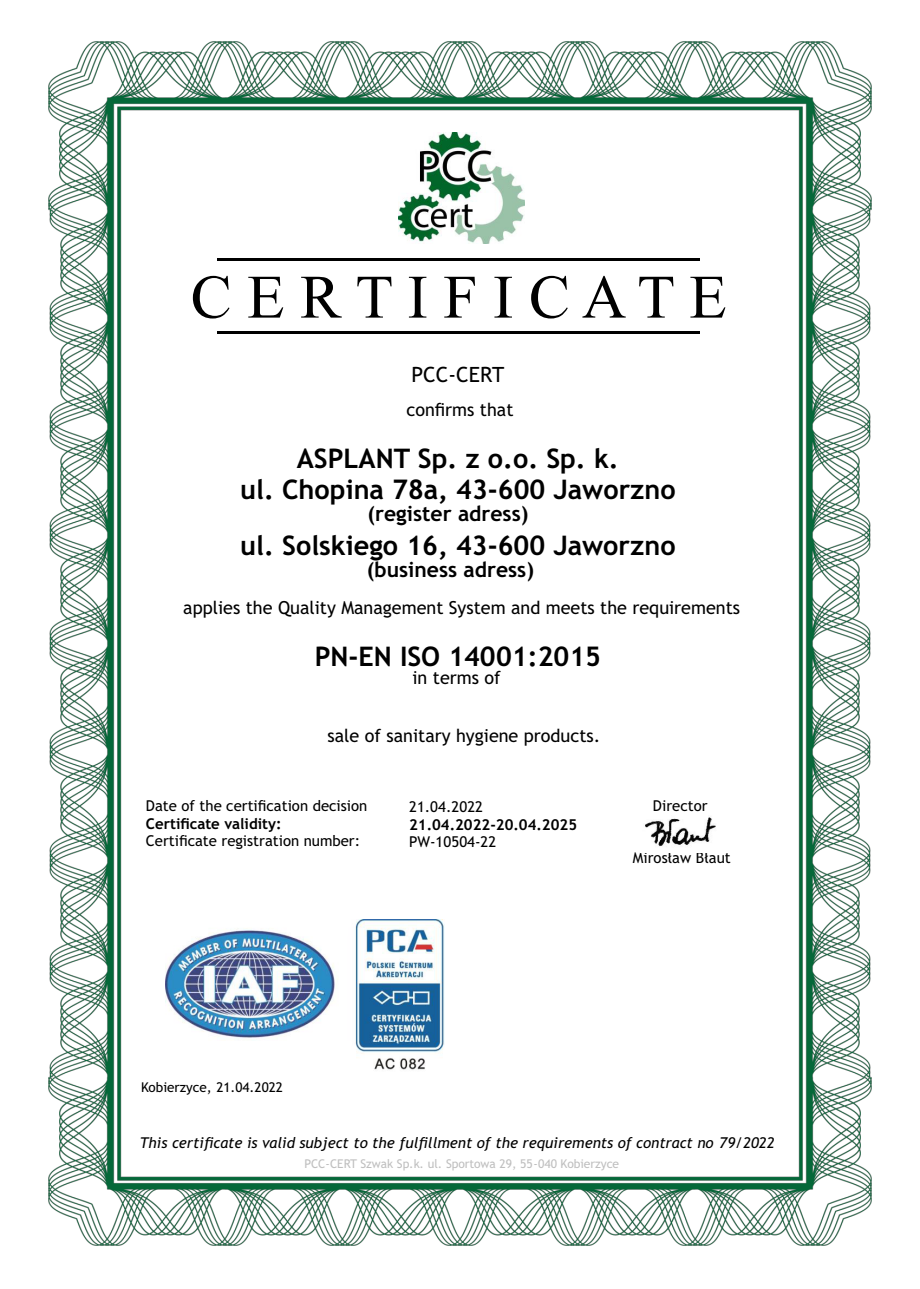
<style>
.page{position:relative;width:920px;height:1289px;background:#fff}
.page>*{position:absolute;margin:0;border:0;box-sizing:border-box;transform-origin:0 0}
.t1{font:61.5px "Times New Roman";color:#000}
.t2{font:700 27px/31.3px "Trebuchet MS";color:#000;text-align:center}
.t3{font:700 21px "Trebuchet MS";color:#000}
.t4{font:21px "Trebuchet MS";color:#000}
.t5{font:18px "Trebuchet MS";color:#000}
.t6{font:15px "Trebuchet MS";color:#000}
.t7{font:italic 15px "Trebuchet MS";color:#000}
.t8{font:700 15px "Trebuchet MS";color:#000}
.t9{font:13.5px "Trebuchet MS";color:#000}
.t10{font:12px "Trebuchet MS";color:#bfbfbf}
</style>
<div class="page">
<img style="left:48px;top:41px;width:824px;height:1205px">
<img style="left:399px;top:132px;width:125px;height:111px">
<hr style="left:217px;top:259px;width:482px;height:2px;background:#000">
<hr style="left:217px;top:331px;width:482px;height:3px;background:#000">
<img style="left:166px;top:919px;width:279px;height:153px">
<img style="left:640px;top:810px;width:82px;height:42px">
<h1 class="t1" style="left:190px;top:275px;width:537px">C E R T I F I C AT E</h1>
<p class="t4" style="left:411px;top:366px;width:94px">PCC-CERT</p>
<p class="t5" style="left:406px;top:402px;width:109px">confirms that</p>
<h2 class="t2" style="left:240px;top:445px;width:437px">ASPLANT Sp. z o.o. Sp. k.<br>ul. Chopina 78a, 43-600 Jaworzno</h2>
<h2 class="t2" style="left:240px;top:532px;width:437px">ul. Solskiego 16, 43-600 Jaworzno</h2>
<p class="t3" style="left:367px;top:505px;width:163px">(register adress)</p>
<p class="t3" style="left:367px;top:562px;width:169px">(business adress)</p>
<p class="t5" style="left:183px;top:601px;width:558px">applies the Quality Management System and meets the requirements</p>
<h2 class="t2" style="left:315px;top:643px;width:288px">PN-EN ISO 14001:2015</h2>
<p class="t5" style="left:412px;top:671px;width:90px">in terms of</p>
<p class="t5" style="left:327px;top:728px;width:274px">sale of sanitary hygiene products.</p>
<p class="t6" style="left:146px;top:800px;width:223px">Date of the certification decision</p>
<p class="t8" style="left:146px;top:818px;width:137px">Certificate validity:</p>
<p class="t6" style="left:146px;top:835px;width:216px">Certificate registration number:</p>
<p class="t6" style="left:409px;top:801px;width:75px">21.04.2022</p>
<p class="t8" style="left:409px;top:818px;width:169px">21.04.2022-20.04.2025</p>
<p class="t6" style="left:409px;top:836px;width:89px">PW-10504-22</p>
<p class="t6" style="left:653px;top:799px;width:56px">Director</p>
<p class="t6" style="left:633px;top:852px;width:99px">Mirosław Błaut</p>
<p class="t9" style="left:141px;top:1082px;width:143px">Kobierzyce, 21.04.2022</p>
<p class="t7" style="left:140px;top:1137px;width:636px">This certificate is valid subject to the fulfillment of the requirements of contract no 79/2022</p>
<p class="t10" style="left:304px;top:1159px;width:316px">PCC-CERT Szwak Sp.k. ul. Sportowa 29, 55-040 Kobierzyce</p>
</div>
